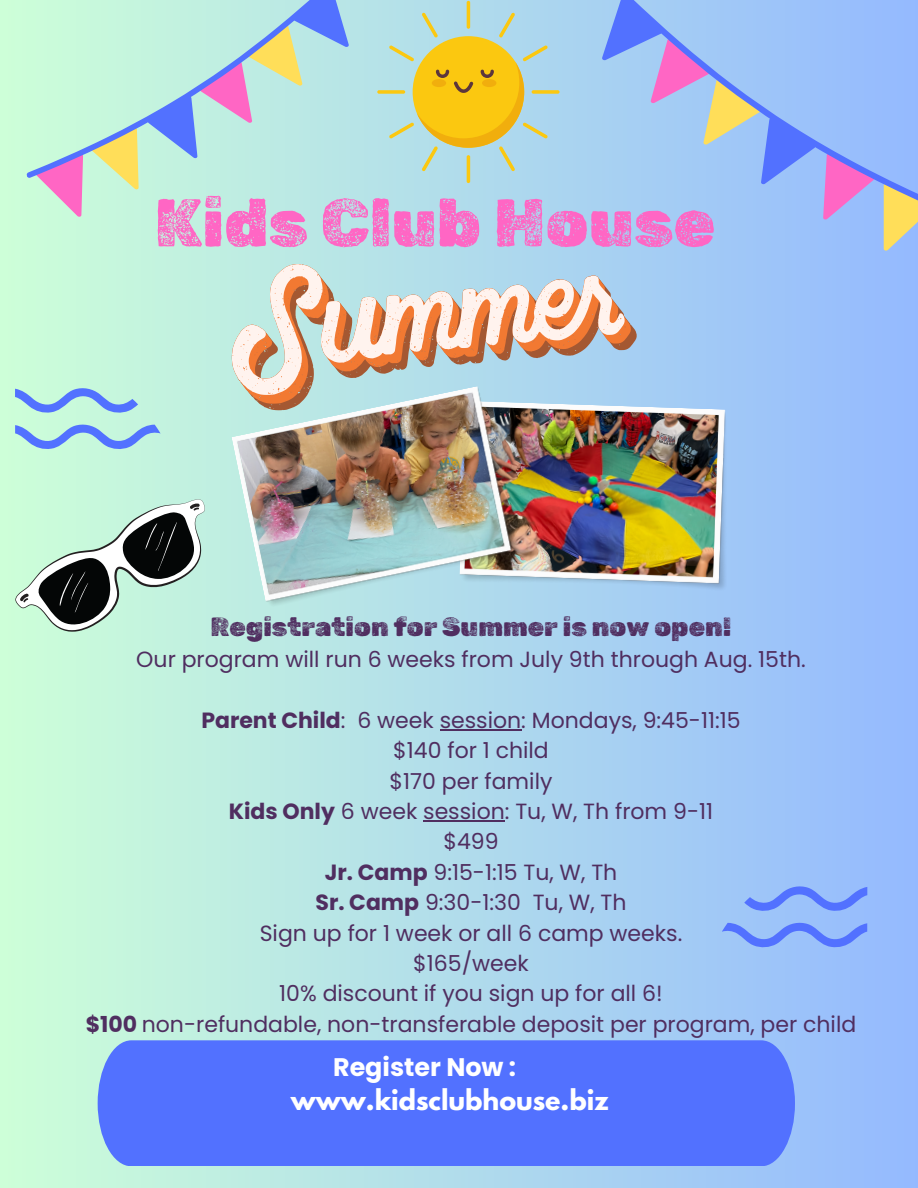
<style>
.page{position:relative;width:918px;height:1188px;background:#fff}
.page>*{position:absolute;margin:0;border:0;box-sizing:border-box;transform-origin:0 0}
.t1{font:67.2px "Rubik Dirt";color:#ff66c4}
.t2{font:26.4px "Rubik Dirt";color:#502e60}
.t3{font:700 25.35px "League Spartan";color:#fff}
.t4{font:700 25.35px "Poppins";color:#fff}
.t5{font:22.05px "Poppins";color:#502e60}
.s1{font-weight:700}
</style>
<div class="page">
<div style="left:0;top:0;width:918px;height:1188px;background:linear-gradient(to right,#cdffd8,#94b9ff)"></div>
<svg style="left:601px;top:211px;width:317px;height:50px;background:#a4c6ee"></svg>
<svg style="left:583px;top:0;width:335px;height:211px;background:#a0bbf0"></svg>
<svg style="left:33px;top:179px;width:316px;height:47px;background:#c4e7dd"></svg>
<svg style="left:0;top:0;width:366px;height:179px;background:#bee2db"></svg>
<img style="left:523px;top:401px;width:212px;height:193px">
<img style="left:231px;top:384px;width:292px;height:227px">
<div style="left:98px;top:1040px;width:697px;height:126px;background:#5271ff"></div>
<svg style="left:15px;top:387px;width:123px;height:27px;background:#a1cce6"></svg>
<svg style="left:15px;top:423px;width:145px;height:27px;background:#a0cbe7"></svg>
<svg style="left:744px;top:885px;width:123px;height:27px;background:#83a7fb"></svg>
<svg style="left:723px;top:921px;width:144px;height:27px;background:#83a7fb"></svg>
<div style="left:413px;top:36px;width:111px;height:112px;background:#fbc810;border-radius:50%"></div>
<hr style="left:467px;top:1px;width:3px;height:28px;background:#fbc810;border-radius:2px">
<svg style="left:422px;top:13px;width:16px;height:24px"></svg>
<svg style="left:377px;top:90px;width:28px;height:4px"></svg>
<hr style="left:467px;top:155px;width:3px;height:28px;background:#fbc810;border-radius:2px">
<svg style="left:532px;top:90px;width:28px;height:4px"></svg>
<svg style="left:389px;top:45px;width:159px;height:126px"></svg>
<svg style="left:499px;top:13px;width:16px;height:24px"></svg>
<svg style="left:232px;top:264px;width:405px;height:146px"></svg>
<svg style="left:232px;top:264px;width:399px;height:140px;background:#b8c7ca"></svg>
<svg style="left:232px;top:264px;width:393px;height:131px;background:#cfc9c0"></svg>
<svg style="left:15px;top:498px;width:190px;height:141px;background:#98b4a5"></svg>
<hr style="left:440px;top:729px;width:81px;height:1px;background:#502e60">
<hr style="left:423px;top:820px;width:82px;height:1px;background:#502e60">
<p class="t1" style="left:154px;top:184px;width:563px">Kids Club House</p>
<p class="t2" style="left:210px;top:611px;width:523px">Registration for Summer is now open!</p>
<p class="t5" style="left:136px;top:644px;width:671px">Our program will run 6 weeks from July 9th through Aug. 15th.</p>
<p class="t5" style="left:201px;top:705px;width:541px"><span class="s1">Parent Child</span>: 6 week session: Mondays, 9:45-11:15</p>
<p class="t5" style="left:393px;top:735px;width:157px">$140 for 1 child</p>
<p class="t5" style="left:390px;top:765px;width:164px">$170 per family</p>
<p class="t5" style="left:229px;top:796px;width:486px"><span class="s1">Kids Only</span> 6 week session: Tu, W, Th from 9-11</p>
<p class="t5" style="left:443px;top:826px;width:57px">$499</p>
<p class="t5" style="left:325px;top:857px;width:294px"><span class="s1">Jr. Camp</span> 9:15-1:15 Tu, W, Th</p>
<p class="t5" style="left:315px;top:887px;width:313px"><span class="s1">Sr. Camp</span> 9:30-1:30 Tu, W, Th</p>
<p class="t5" style="left:260px;top:917px;width:424px">Sign up for 1 week or all 6 camp weeks.</p>
<p class="t5" style="left:413px;top:948px;width:117px">$165/week</p>
<p class="t5" style="left:279px;top:978px;width:385px">10% discount if you sign up for all 6!</p>
<p class="t5" style="left:86px;top:1008px;width:772px"><span class="s1">$100</span> non-refundable, non-transferable deposit per program, per child</p>
<p class="t4" style="left:333px;top:1049px;width:185px">Register Now :</p>
<h1 class="t3" style="left:291px;top:1087px;width:319px">www.kidsclubhouse.biz</h1>
</div>
